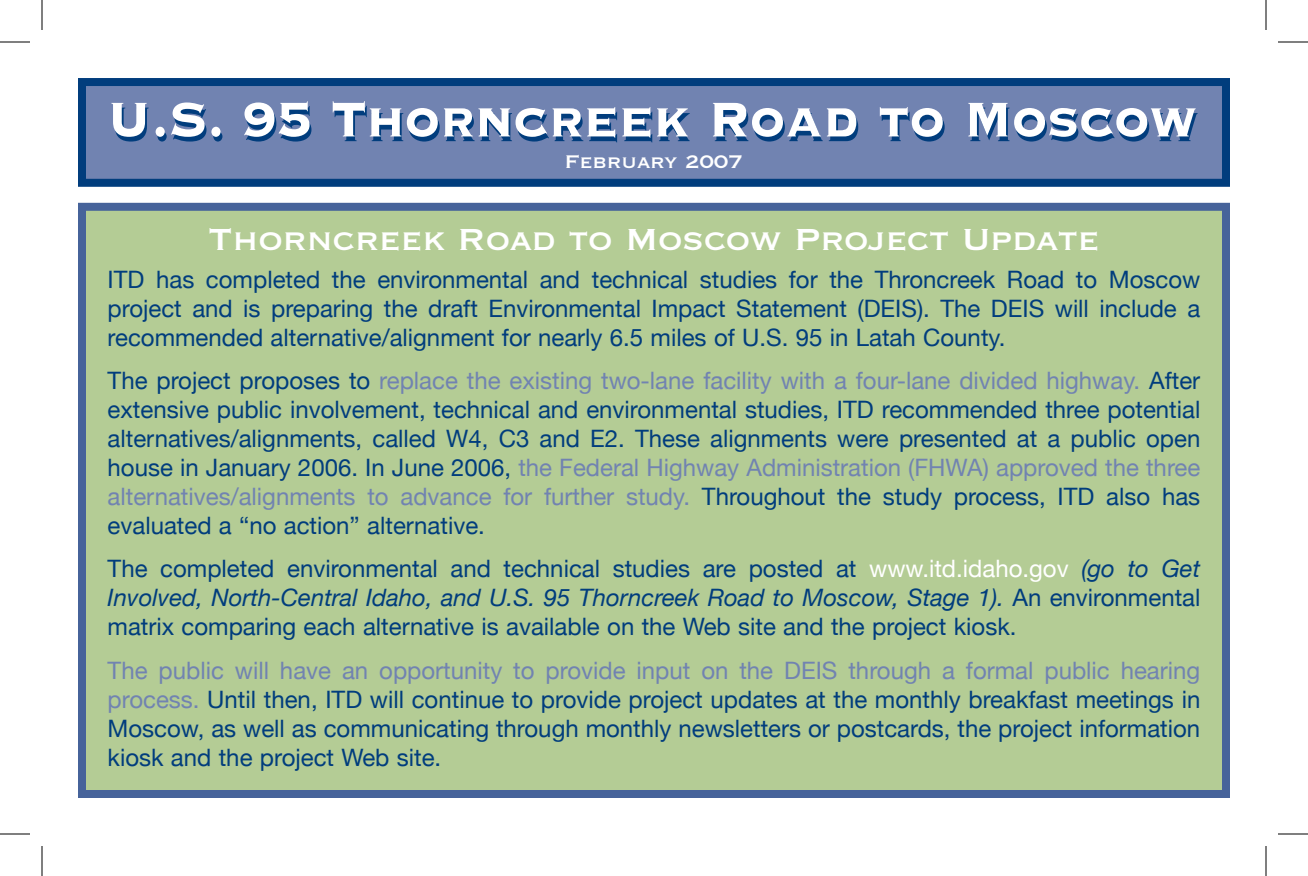
<style>
.page{position:relative;width:1308px;height:876px;background:#fff}
.page>*{position:absolute;margin:0;border:0;box-sizing:border-box;transform-origin:0 0}
.t1{font:63.8px "Copperplate Thirty Three BC";letter-spacing:-.005em;color:#fff;scale:.91 1}
.t2{font:40px "Copperplate Thirty One BC";letter-spacing:-.01em;color:#fff}
.t3{font:24px/29px "Helvetica Neue";color:#013d7d;text-align:justify}
.t4{font:24px "Copperplate Thirty One BC";letter-spacing:-.01em;color:#fff}
.s1{color:#7183b1}
.s2{color:#fff}
.s3{font-style:italic}
</style>
<div class="page">
<div style="left:82px;top:82px;width:1144px;height:101px;background:#7183b1"></div>
<div style="left:78px;top:78px;width:1152px;height:109px;border:8px solid #013d7d"></div>
<div style="left:82px;top:207px;width:1144px;height:587px;background:#b4cc95"></div>
<div style="left:78px;top:203px;width:1152px;height:595px;border:8px solid #46639a"></div>
<hr style="left:0;top:42px;width:30px;height:1px;background:#000">
<hr style="left:1278px;top:42px;width:30px;height:1px;background:#000">
<hr style="left:0;top:834px;width:30px;height:1px;background:#000">
<hr style="left:1278px;top:834px;width:30px;height:1px;background:#000">
<hr style="left:42px;top:0;width:1px;height:30px;background:#000">
<hr style="left:42px;top:846px;width:1px;height:30px;background:#000">
<hr style="left:1266px;top:0;width:1px;height:30px;background:#000">
<hr style="left:1266px;top:846px;width:1px;height:30px;background:#000">
<h1 class="t1" style="left:106px;top:88px;width:1201px">U.S. 95 Thorncreek Road to Moscow</h1>
<p class="t4" style="left:565px;top:150px;width:180px">February 2007</p>
<h2 class="t2" style="left:208px;top:220px;width:893px">Thorncreek Road to Moscow Project Update</h2>
<p class="t3" style="left:108px;top:264px;width:1094px">ITD has completed the environmental and technical studies for the Throncreek Road to Moscow project and is preparing the draft Environmental Impact Statement (DEIS). The DEIS will include a recommended alternative/alignment for nearly 6.5 miles of U.S. 95 in Latah County.</p>
<p class="t3" style="left:108px;top:366px;width:1094px">The project proposes to <span class="s1">replace the existing two-lane facility with a four-lane divided highway.</span> After extensive public involvement, technical and environmental studies, ITD recommended three potential alternatives/alignments, called W4, C3 and E2. These alignments were presented at a public open house in January 2006. In June 2006, <span class="s1">the Federal Highway Administration (FHWA) approved the three alternatives/alignments to advance for further study.</span> Throughout the study process, ITD also has evaluated a “no action” alternative.</p>
<p class="t3" style="left:108px;top:554px;width:1094px">The completed environmental and technical studies are posted at <span class="s2">www.itd.idaho.gov</span> <span class="s3">(go to Get Involved, North-Central Idaho, and U.S. 95 Thorncreek Road to Moscow, Stage 1).</span> An environmental matrix comparing each alternative is available on the Web site and the project kiosk.</p>
<p class="t3" style="left:108px;top:656px;width:1094px"><span class="s1">The public will have an opportunity to provide input on the DEIS through a formal public hearing process.</span> Until then, ITD will continue to provide project updates at the monthly breakfast meetings in Moscow, as well as communicating through monthly newsletters or postcards, the project information kiosk and the project Web site.</p>
</div>
